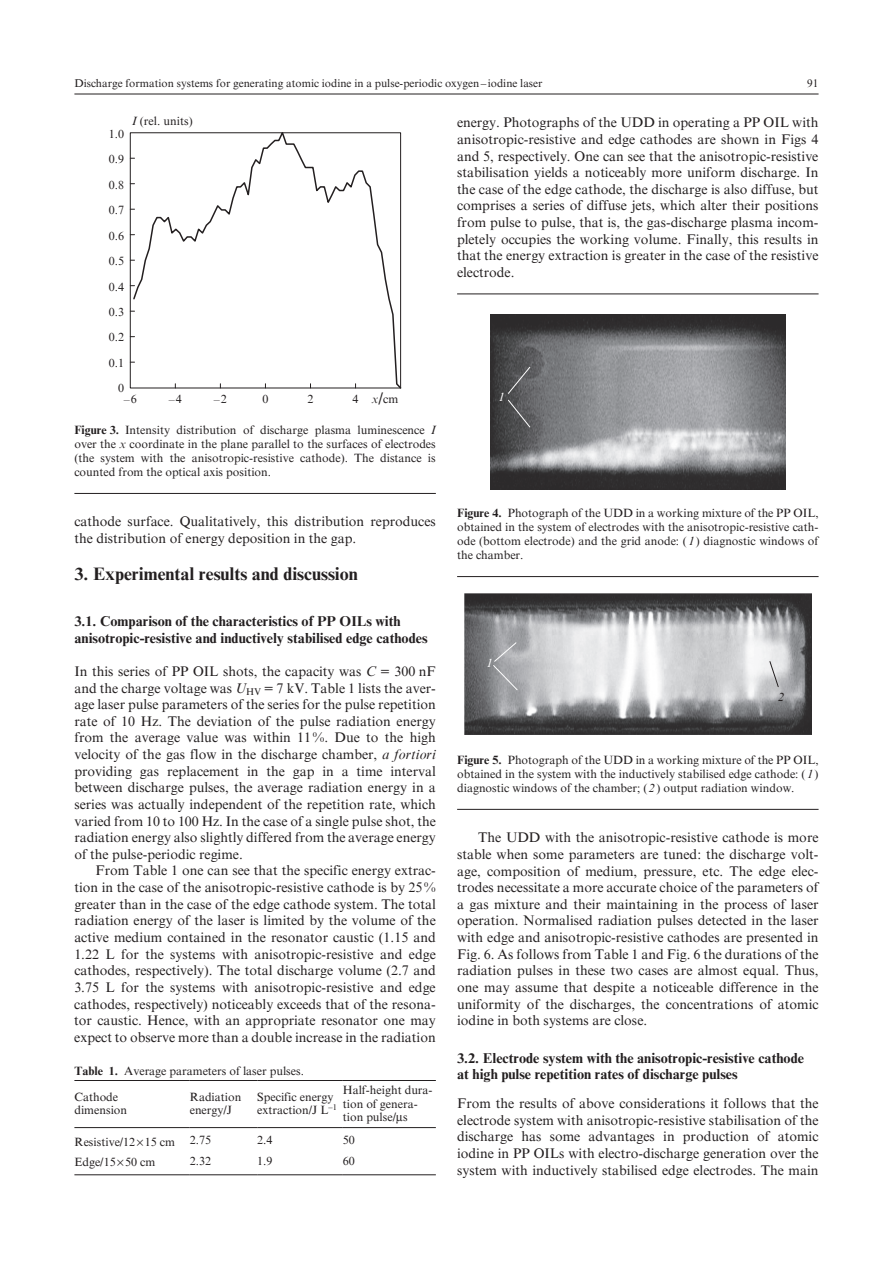
<style>
.page{position:relative;width:893px;height:1263px;background:#fff}
.page>*{position:absolute;margin:0;border:0;box-sizing:border-box;transform-origin:0 0}
.t1{font:700 18px "Times QE";color:#231f20}
.t2{font:700 14.25px/16.5px "Times QE";color:#231f20}
.t3{font:13.95px/16.6px "Times QE";color:#231f20;text-align:justify}
.t4{font:12px/14.2px "Times QE";color:#231f20}
.t5{font:12px "Times QE Inclined";color:#fff}
.t6{font:12px "Times QE Inclined";color:#231f20}
.t7{font:11.25px "Times QE";color:#231f20}
.s1{font-family:"Times QE Inclined"}
.s2{font-size:16.5px}
.s3{font-weight:700}
</style>
<div class="page">
<hr style="left:74px;top:94px;width:745px;height:1px;background:#231f20">
<hr style="left:74px;top:1174px;width:116px;height:1px;background:#231f20">
<hr style="left:190px;top:1174px;width:67px;height:1px;background:#231f20">
<hr style="left:257px;top:1174px;width:86px;height:1px;background:#231f20">
<hr style="left:343px;top:1174px;width:93px;height:1px;background:#231f20">
<hr style="left:74px;top:1080px;width:116px;height:1px;background:#231f20">
<hr style="left:190px;top:1080px;width:67px;height:1px;background:#231f20">
<hr style="left:257px;top:1080px;width:86px;height:1px;background:#231f20">
<hr style="left:343px;top:1080px;width:93px;height:1px;background:#231f20">
<hr style="left:74px;top:1127px;width:116px;height:1px;background:#231f20">
<hr style="left:190px;top:1127px;width:67px;height:1px;background:#231f20">
<hr style="left:257px;top:1127px;width:86px;height:1px;background:#231f20">
<hr style="left:343px;top:1127px;width:93px;height:1px;background:#231f20">
<hr style="left:74px;top:493px;width:362px;height:1px;background:#231f20">
<svg style="left:132px;top:132px;width:269px;height:257px"></svg>
<hr style="left:457px;top:293px;width:362px;height:1px;background:#231f20">
<hr style="left:457px;top:576px;width:362px;height:1px;background:#231f20">
<img style="left:491px;top:314px;width:294px;height:175px">
<svg style="left:507px;top:366px;width:24px;height:62px"></svg>
<hr style="left:457px;top:809px;width:362px;height:1px;background:#231f20">
<img style="left:464px;top:594px;width:347px;height:140px">
<svg style="left:769px;top:660px;width:10px;height:28px"></svg>
<svg style="left:492px;top:641px;width:26px;height:50px"></svg>
<p class="t7" style="left:74px;top:77px;width:470px">Discharge formation systems for generating atomic iodine in a pulse-periodic oxygen– iodine laser</p>
<p class="t7" style="left:807px;top:77px;width:13px">91</p>
<p class="t4" style="left:109px;top:126px;width:17px">1.0</p>
<p class="t4" style="left:109px;top:152px;width:17px">0.9</p>
<p class="t4" style="left:109px;top:177px;width:17px">0.8</p>
<p class="t4" style="left:109px;top:203px;width:17px">0.7</p>
<p class="t4" style="left:109px;top:228px;width:17px">0.6</p>
<p class="t4" style="left:109px;top:254px;width:17px">0.5</p>
<p class="t4" style="left:109px;top:279px;width:17px">0.4</p>
<p class="t4" style="left:109px;top:305px;width:17px">0.3</p>
<p class="t4" style="left:109px;top:330px;width:17px">0.2</p>
<p class="t4" style="left:109px;top:356px;width:17px">0.1</p>
<p class="t4" style="left:132px;top:114px;width:62px"><span class="s1">I</span> (rel. units)</p>
<p class="t4" style="left:118px;top:381px;width:7px">0</p>
<p class="t4" style="left:169px;top:391px;width:15px">–4</p>
<p class="t4" style="left:214px;top:391px;width:15px">–2</p>
<p class="t4" style="left:262px;top:391px;width:7px">0</p>
<p class="t4" style="left:307px;top:391px;width:7px">2</p>
<p class="t4" style="left:353px;top:391px;width:47px">4 <span class="s1">х</span><span class="s2">/</span>cm</p>
<p class="t4" style="left:74px;top:422px;width:363px;text-align:justify"><span class="s3">Figure 3.</span> Intensity distribution of discharge plasma luminescence <span class="s1">I </span>over the <span class="s1">x</span> coordinate in the plane parallel to the surfaces of electrodes (the system with the anisotropic-resistive cathode). The distance is counted from the optical axis position.</p>
<p class="t4" style="left:124px;top:391px;width:15px">–6</p>
<p class="t3" style="left:74px;top:513px;width:363px">cathode surface. Qualitatively, this distribution reproduces the distribution of energy deposition in the gap.</p>
<p class="t1" style="left:74px;top:564px;width:285px">3. Experimental results and discussion</p>
<p class="t2" style="left:74px;top:613px;width:355px">3.1. Comparison of the characteristics of PP OILs with anisotropic-resistive and inductively stabilised edge cathodes</p>
<p class="t3" style="left:74px;top:663px;width:363px">In this series of PP OIL shots, the capacity was <span class="s1">C</span> = 300 nF and the charge voltage was <span class="s1">U</span><sub>HV</sub> = 7 kV. Table 1 lists the aver&shy;age laser pulse parameters of the series for the pulse repetition rate of 10 Hz. The deviation of the pulse radiation energy from the average value was within 11%. Due to the high velocity of the gas flow in the discharge chamber, <span class="s1">a fortiori </span>providing gas replacement in the gap in a time interval between discharge pulses, the average radiation energy in a series was actually independent of the repetition rate, which varied from 10 to 100 Hz. In the case of a single pulse shot, the radiation energy also slightly differed from the average energy of the pulse-periodic regime.</p>
<p class="t3" style="left:74px;top:862px;width:363px;text-indent:21px">From Table 1 one can see that the specific energy extrac&shy;tion in the case of the anisotropic-resistive cathode is by 25% greater than in the case of the edge cathode system. The total radiation energy of the laser is limited by the volume of the active medium contained in the resonator caustic (1.15 and 1.22 L for the systems with anisotropic-resistive and edge cathodes, respectively). The total discharge volume (2.7 and 3.75 L for the systems with anisotropic-resistive and edge cathodes, respectively) noticeably exceeds that of the resona&shy;tor caustic. Hence, with an appropriate resonator one may expect to observe more than a double increase in the radiation</p>
<p class="t4" style="left:74px;top:1058px;width:231px;line-height:26px"><span class="s3">Table 1.</span> Average parameters of laser pulses.<br>Cathode</p>
<p class="t4" style="left:74px;top:1103px;width:54px">dimension</p>
<p class="t4" style="left:190px;top:1090px;width:53px;line-height:13.5px">Radiation energy/J</p>
<p class="t4" style="left:257px;top:1090px;width:81px;line-height:13.5px">Specific energy extraction/J L<sup>–1</sup></p>
<p class="t4" style="left:343px;top:1083px;width:91px;line-height:13.5px">Half-height dura&shy;tion of genera&shy;tion pulse/ s</p>
<p class="t4" style="left:74px;top:1134px;width:138px">Resistive/12 15 cm 2.75</p>
<p class="t4" style="left:257px;top:1133px;width:17px">2.4</p>
<p class="t4" style="left:343px;top:1133px;width:13px">50</p>
<p class="t4" style="left:74px;top:1155px;width:82px">Edge/15 50 cm</p>
<p class="t4" style="left:190px;top:1153px;width:23px">2.32</p>
<p class="t4" style="left:257px;top:1153px;width:17px">1.9</p>
<p class="t4" style="left:343px;top:1153px;width:13px">60</p>
<p class="t3" style="left:457px;top:114px;width:363px">energy. Photographs of the UDD in operating a PP OIL with anisotropic-resistive and edge cathodes are shown in Figs 4 and 5, respectively. One can see that the anisotropic-resistive stabilisation yields a noticeably more uniform discharge. In the case of the edge cathode, the discharge is also diffuse, but comprises a series of diffuse jets, which alter their positions from pulse to pulse, that is, the gas-discharge plasma incom&shy;pletely occupies the working volume. Finally, this results in that the energy extraction is greater in the case of the resistive electrode.</p>
<p class="t5" style="left:499px;top:390px;width:7px">1</p>
<p class="t4" style="left:457px;top:506px;width:363px;text-align:justify"><span class="s3">Figure 4.</span> Photograph of the UDD in a working mixture of the PP OIL, obtained in the system of electrodes with the anisotropic-resistive cath&shy;ode (bottom electrode) and the grid anode: ( <span class="s1">1</span>) diagnostic windows of the chamber.</p>
<p class="t5" style="left:486px;top:657px;width:7px">1</p>
<p class="t6" style="left:778px;top:690px;width:7px">2</p>
<p class="t4" style="left:457px;top:753px;width:363px;text-align:justify"><span class="s3">Figure 5.</span> Photograph of the UDD in a working mixture of the PP OIL, obtained in the system with the inductively stabilised edge cathode: ( <span class="s1">1</span>) diagnostic windows of the chamber; ( <span class="s1">2</span>) output radiation window.</p>
<p class="t3" style="left:457px;top:829px;width:363px;text-indent:21px">The UDD with the anisotropic-resistive cathode is more stable when some parameters are tuned: the discharge volt&shy;age, composition of medium, pressure, etc. The edge elec&shy;trodes necessitate a more accurate choice of the parameters of a gas mixture and their maintaining in the process of laser operation. Normalised radiation pulses detected in the laser with edge and anisotropic-resistive cathodes are presented in Fig. 6. As follows from Table 1 and Fig. 6 the durations of the radiation pulses in these two cases are almost equal. Thus, one may assume that despite a noticeable difference in the uniformity of the discharges, the concentrations of atomic iodine in both systems are close.</p>
<p class="t2" style="left:457px;top:1050px;width:348px">3.2. Electrode system with the anisotropic-resistive cathode at high pulse repetition rates of discharge pulses</p>
<p class="t3" style="left:457px;top:1095px;width:363px">From the results of above considerations it follows that the electrode system with anisotropic-resistive stabilisation of the discharge has some advantages in production of atomic iodine in PP OILs with electro-discharge generation over the system with inductively stabilised edge electrodes. The main</p>
</div>
